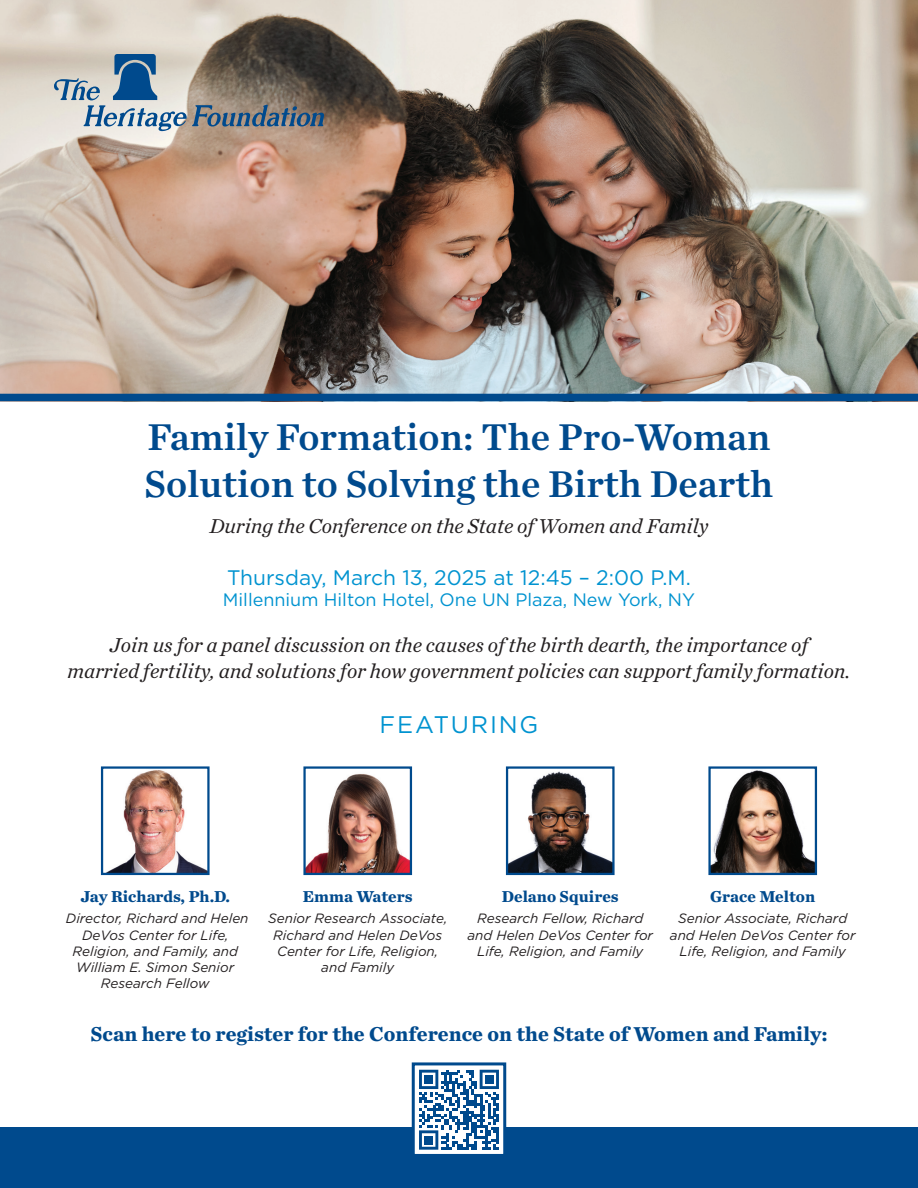
<style>
.page{position:relative;width:918px;height:1188px;background:#fff}
.page>*{position:absolute;margin:0;border:0;box-sizing:border-box;transform-origin:0 0}
.t1{font:39px/46.8px "Chronicle Text G1 Semi";color:#004a8d}
.t2{font:24px "Gotham";letter-spacing:.075em;color:#0093d0}
.t3{font:italic 21px/25.5px "Chronicle Text G1";color:#231f20;text-align:center}
.t4{font:700 21px "Chronicle Text G1";color:#004a8d}
.t5{font:21px "Gotham";color:#0093d0}
.t6{font:18px "Gotham";color:#0093d0}
.t7{font:700 16.5px "Chronicle Text G1";color:#004a8d}
.t8{font:italic 13.5px/16.2px "Gotham";color:#231f20;text-align:center}
</style>
<div class="page">
<div style="left:0;top:1128px;width:918px;height:60px;background:#004a8d"></div>
<img style="left:0;top:0;width:918px;height:401px">
<svg style="left:54px;top:54px;width:270px;height:77px"></svg>
<img style="left:107px;top:770px;width:100px;height:102px">
<div style="left:101px;top:766px;width:109px;height:109px;border:2px solid #004a8d"></div>
<img style="left:306px;top:774px;width:103px;height:98px">
<div style="left:303px;top:766px;width:109px;height:109px;border:2px solid #004a8d"></div>
<img style="left:509px;top:771px;width:103px;height:101px">
<div style="left:506px;top:766px;width:109px;height:109px;border:2px solid #004a8d"></div>
<img style="left:711px;top:770px;width:103px;height:102px">
<div style="left:708px;top:766px;width:109px;height:109px;border:2px solid #004a8d"></div>
<div style="left:413px;top:1064px;width:92px;height:91px;background:#fff"></div>
<svg style="left:419px;top:1070px;width:80px;height:80px"></svg>
<div style="left:425px;top:1075px;width:8px;height:9px;background:#004a8d"></div>
<div style="left:485px;top:1075px;width:8px;height:9px;background:#004a8d"></div>
<div style="left:425px;top:1136px;width:8px;height:8px;background:#004a8d"></div>
<div style="left:412px;top:1062px;width:94px;height:95px;border:3px solid #004a8d"></div>
<h1 class="t1" style="left:145px;top:412px;width:630px">Family Formation: The Pro-Woman<br>Solution to Solving the Birth Dearth</h1>
<h3 class="t3" style="left:209px;top:512px;width:501px">During the Conference on the State of Women and Family</h3>
<h3 class="t5" style="left:227px;top:564px;width:465px">Thursday, March 13, 2025 at 12:45 – 2:00 P.M.</h3>
<h3 class="t6" style="left:223px;top:588px;width:474px">Millennium Hilton Hotel, One UN Plaza, New York, NY</h3>
<h3 class="t3" style="left:68px;top:631px;width:784px">Join us for a panel discussion on the causes of the birth dearth, the importance of<br>married fertility, and solutions for how government policies can support family formation.</h3>
<h2 class="t2" style="left:380px;top:710px;width:160px">FEATURING</h2>
<p class="t7" style="left:81px;top:883px;width:151px">Jay Richards, Ph.D.</p>
<p class="t8" style="left:66px;top:910px;width:184px">Director, Richard and Helen<br>DeVos Center for Life,<br>Religion, and Family, and<br>William E. Simon Senior<br>Research Fellow</p>
<p class="t7" style="left:303px;top:883px;width:111px">Emma Waters</p>
<p class="t8" style="left:268px;top:910px;width:181px">Senior Research Associate,<br>Richard and Helen DeVos<br>Center for Life, Religion, and Family</p>
<p class="t7" style="left:502px;top:883px;width:118px">Delano Squires</p>
<p class="t8" style="left:467px;top:910px;width:187px">Research Fellow, Richard and Helen DeVos Center for<br>Life, Religion, and Family</p>
<p class="t7" style="left:710px;top:883px;width:106px">Grace Melton</p>
<p class="t8" style="left:670px;top:910px;width:187px">Senior Associate, Richard and Helen DeVos Center for<br>Life, Religion, and Family</p>
<h3 class="t4" style="left:90px;top:1017px;width:739px">Scan here to register for the Conference on the State of Women and Family:</h3>
</div>
